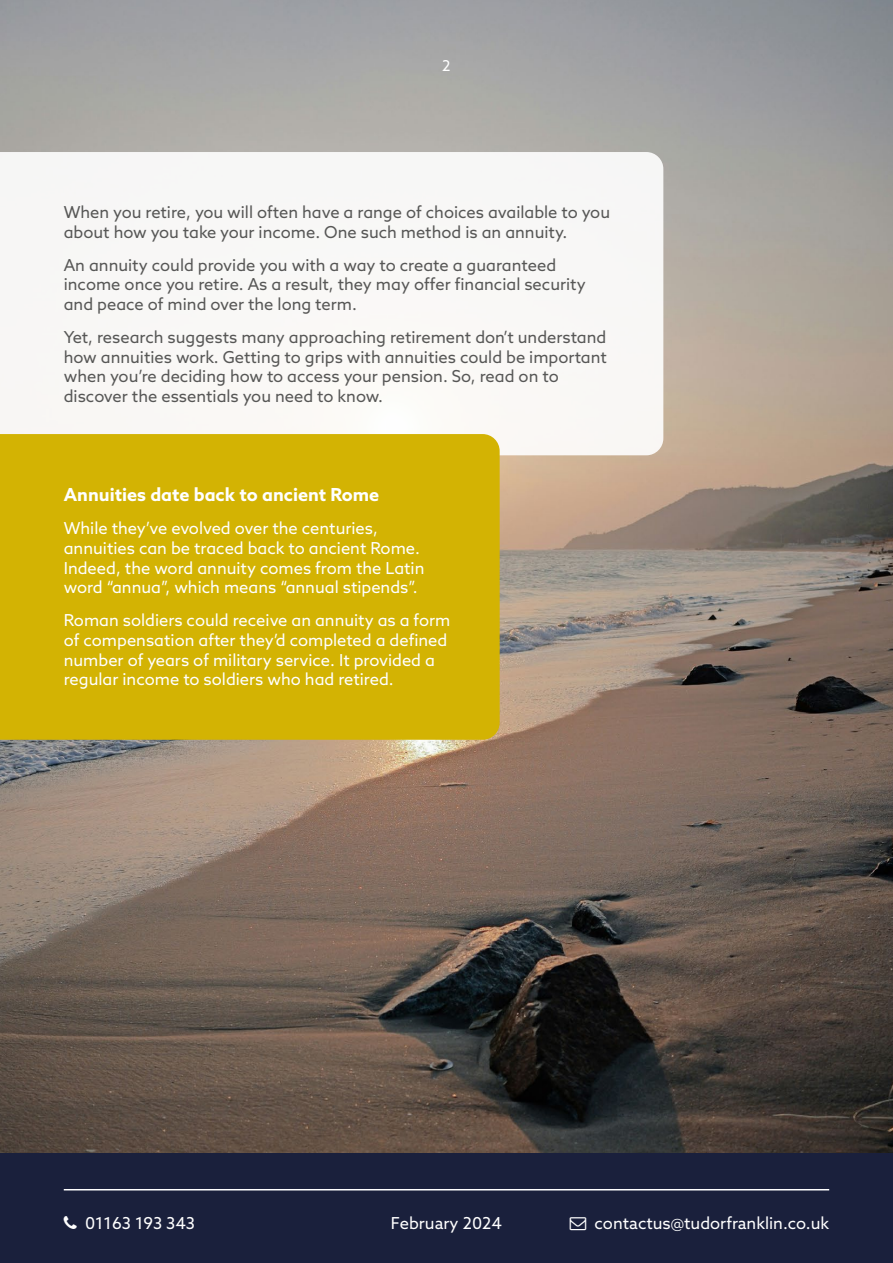
<style>
.page{position:relative;width:893px;height:1263px;background:#fff}
.page>*{position:absolute;margin:0;border:0;box-sizing:border-box;transform-origin:0 0}
.t1{font:700 18px "Azo Sans";color:#fff}
.t2{font:16.5px/19.8px "Azo Sans";color:#575756}
.t3{font:16.5px/19.8px "Azo Sans";color:#fff}
.t4{font:15px "Azo Sans";color:#fff}
</style>
<div class="page">
<img style="left:0;top:0;width:893px;height:1153px">
<div style="left:0;top:1153px;width:893px;height:110px;background:#1a203c"></div>
<hr style="left:64px;top:1189px;width:765px;height:1px;background:#fff">
<div style="left:0;top:152px;width:663px;height:303px;background:#f8f7f6"></div>
<div style="left:0;top:434px;width:500px;height:306px;background:#d3b303"></div>
<p class="t4" style="left:442px;top:56px;width:10px">2</p>
<p class="t2" style="left:64px;top:202px;width:548px">When you retire, you will often have a range of choices available to you about how you take your income. One such method is an annuity.</p>
<p class="t2" style="left:64px;top:255px;width:523px">An annuity could provide you with a way to create a guaranteed income once you retire. As a result, they may offer financial security and peace of mind over the long term.</p>
<p class="t2" style="left:64px;top:327px;width:545px">Yet, research suggests many approaching retirement don’t understand how annuities work. Getting to grips with annuities could be important when you’re deciding how to access your pension. So, read on to discover the essentials you need to know.</p>
<p class="t1" style="left:64px;top:483px;width:317px">Annuities date back to ancient Rome</p>
<p class="t3" style="left:64px;top:518px;width:362px">While they’ve evolved over the centuries, annuities can be traced back to ancient Rome.<br>Indeed, the word annuity comes from the Latin word “annua”, which means “annual stipends”.</p>
<p class="t3" style="left:64px;top:610px;width:388px">Roman soldiers could receive an annuity as a form of compensation after they’d completed a defined number of years of military service. It provided a regular income to soldiers who had retired.</p>
<p class="t3" style="left:85px;top:1213px;width:112px">01163 193 343</p>
<p class="t3" style="left:595px;top:1213px;width:236px">contactus@tudorfranklin.co.uk</p>
<p class="t3" style="left:391px;top:1213px;width:113px">February 2024</p>
</div>
